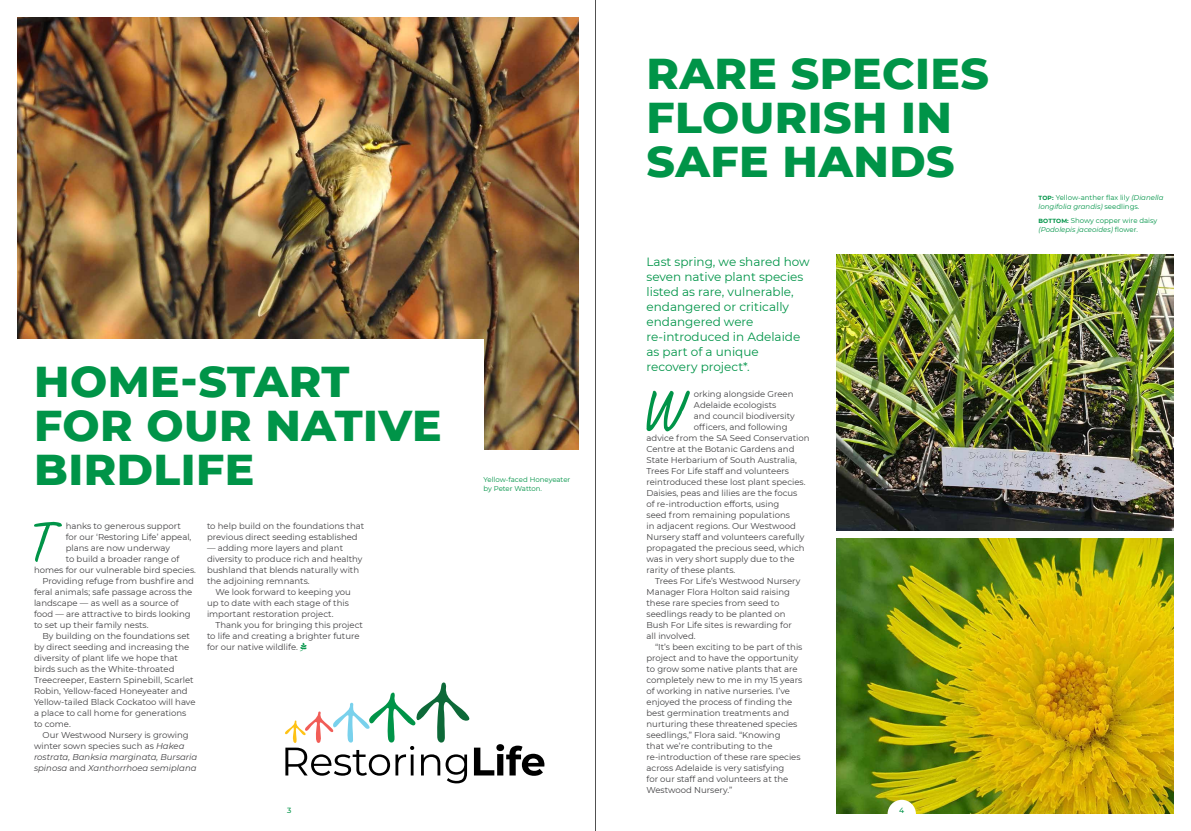
<style>
.page{position:relative;width:1191px;height:831px;background:#fff}
.page>*{position:absolute;margin:0;border:0;box-sizing:border-box;transform-origin:0 0}
.t1{font:59px "Caveat";color:#009448}
.t2{font:800 44px/44px "Montserrat";letter-spacing:.01em;color:#009448}
.t3{font:12px/15px "Montserrat";color:#009448}
.t4{font:8.5px/11px "Montserrat";color:#414042}
.t5{font:italic 8.5px "Montserrat";color:#414042}
.t6{font:500 7.5px "Montserrat";color:#009448}
.t7{font:7px/9px "Montserrat";color:#009448}
.s1{font-style:italic}
.s2{font-style:normal}
.s3{font-weight:700;font-size:6px}
</style>
<div class="page">
<img style="left:836px;top:538px;width:338px;height:276px">
<div style="left:887px;top:799px;width:29px;height:29px;background:#fff;border-radius:50%"></div>
<img style="left:17px;top:17px;width:561px;height:432px">
<svg style="left:285px;top:682px;width:259px;height:101px"></svg>
<div style="left:0;top:339px;width:483px;height:174px;background:#fff"></div>
<img style="left:836px;top:254px;width:338px;height:276px">
<hr style="left:595px;top:0;width:1px;height:831px;background:#000">
<h2 class="t2" style="left:34px;top:357px;width:409px">HOME-START<br>FOR OUR NATIVE<br>BIRDLIFE</h2>
<h1 class="t1" style="left:24px;top:502px;width:29px">T</h1>
<p class="t4" style="left:66px;top:520px;width:117px">hanks to generous support</p>
<p class="t4" style="left:207px;top:520px;width:159px">to help build on the foundations that previous direct seeding established</p>
<p class="t4" style="left:207px;top:542px;width:157px">— adding more layers and plant diversity to produce rich and healthy bushland that blends naturally with the adjoining remnants.</p>
<p class="t4" style="left:207px;top:586px;width:145px;text-indent:8px">We look forward to keeping you up to date with each stage of this important restoration project.</p>
<p class="t4" style="left:207px;top:619px;width:157px;text-indent:8px">Thank you for bringing this project to life and creating a brighter future for our native wildlife.</p>
<p class="t4" style="left:66px;top:531px;width:127px">for our ‘Restoring Life’ appeal,</p>
<p class="t4" style="left:66px;top:542px;width:106px">plans are now underway</p>
<p class="t4" style="left:66px;top:553px;width:115px">to build a broader range of</p>
<p class="t4" style="left:34px;top:564px;width:163px">homes for our vulnerable bird species.</p>
<p class="t4" style="left:43px;top:575px;width:153px">Providing refuge from bushfire and</p>
<p class="t4" style="left:34px;top:586px;width:160px">feral animals; safe passage across the</p>
<p class="t4" style="left:34px;top:597px;width:146px">landscape — as well as a source of</p>
<p class="t4" style="left:34px;top:608px;width:158px">food — are attractive to birds looking</p>
<p class="t4" style="left:34px;top:619px;width:116px">to set up their family nests.</p>
<p class="t4" style="left:43px;top:630px;width:149px">By building on the foundations set</p>
<p class="t4" style="left:34px;top:641px;width:157px">by direct seeding and increasing the</p>
<p class="t4" style="left:34px;top:652px;width:145px">diversity of plant life we hope that</p>
<p class="t4" style="left:34px;top:663px;width:142px">birds such as the White-throated</p>
<p class="t4" style="left:34px;top:674px;width:161px">Treecreeper, Eastern Spinebill, Scarlet</p>
<p class="t4" style="left:34px;top:685px;width:155px">Robin, Yellow-faced Honeyeater and</p>
<p class="t4" style="left:34px;top:696px;width:163px">Yellow-tailed Black Cockatoo will have</p>
<p class="t4" style="left:34px;top:707px;width:154px">a place to call home for generations</p>
<p class="t4" style="left:34px;top:718px;width:38px">to come.</p>
<p class="t4" style="left:43px;top:729px;width:148px">Our Westwood Nursery is growing</p>
<p class="t4" style="left:34px;top:740px;width:152px">winter sown species such as <span class="s1">Hakea</span></p>
<p class="t5" style="left:34px;top:751px;width:165px">rostrata, Banksia marginata, Bursaria</p>
<p class="t5" style="left:34px;top:762px;width:164px">spinosa <span class="s2">and</span> Xanthorrhoea semiplana</p>
<p class="t7" style="left:483px;top:474px;width:88px">Yellow-faced Honeyeater by Peter Watton.</p>
<h2 class="t2" style="left:646px;top:49px;width:344px">RARE SPECIES<br>FLOURISH IN<br>SAFE HANDS</h2>
<h3 class="t3" style="left:646px;top:254px;width:165px">Last spring, we shared how seven native plant species listed as rare, vulnerable, endangered or critically endangered were re-introduced in Adelaide as part of a unique recovery project*.</h3>
<h1 class="t1" style="left:638px;top:371px;width:44px">W</h1>
<p class="t4" style="left:694px;top:388px;width:101px">orking alongside Green</p>
<p class="t4" style="left:694px;top:399px;width:84px">Adelaide ecologists</p>
<p class="t4" style="left:694px;top:410px;width:102px">and council biodiversity</p>
<p class="t4" style="left:694px;top:421px;width:95px">officers, and following</p>
<p class="t4" style="left:646px;top:432px;width:164px">advice from the SA Seed Conservation</p>
<p class="t4" style="left:646px;top:443px;width:149px">Centre at the Botanic Gardens and</p>
<p class="t4" style="left:646px;top:454px;width:152px">State Herbarium of South Australia,</p>
<p class="t4" style="left:646px;top:465px;width:144px">Trees For Life staff and volunteers</p>
<p class="t4" style="left:646px;top:476px;width:160px">reintroduced these lost plant species.</p>
<p class="t4" style="left:646px;top:487px;width:152px">Daisies, peas and lilies are the focus</p>
<p class="t4" style="left:646px;top:498px;width:134px">of re-introduction efforts, using</p>
<p class="t4" style="left:646px;top:509px;width:145px">seed from remaining populations</p>
<p class="t4" style="left:646px;top:520px;width:151px">in adjacent regions. Our Westwood</p>
<p class="t4" style="left:646px;top:531px;width:159px">Nursery staff and volunteers carefully</p>
<p class="t4" style="left:646px;top:542px;width:159px">propagated the precious seed, which</p>
<p class="t4" style="left:646px;top:553px;width:150px">was in very short supply due to the</p>
<p class="t4" style="left:646px;top:564px;width:90px">rarity of these plants.</p>
<p class="t4" style="left:655px;top:575px;width:147px">Trees For Life’s Westwood Nursery</p>
<p class="t4" style="left:646px;top:586px;width:145px">Manager Flora Holton said raising</p>
<p class="t4" style="left:646px;top:597px;width:134px">these rare species from seed to</p>
<p class="t4" style="left:646px;top:608px;width:140px">seedlings ready to be planted on</p>
<p class="t4" style="left:646px;top:619px;width:147px">Bush For Life sites is rewarding for</p>
<p class="t4" style="left:646px;top:630px;width:51px">all involved.</p>
<p class="t4" style="left:655px;top:641px;width:149px">“It’s been exciting to be part of this</p>
<p class="t4" style="left:646px;top:652px;width:154px">project and to have the opportunity</p>
<p class="t4" style="left:646px;top:663px;width:153px">to grow some native plants that are</p>
<p class="t4" style="left:646px;top:674px;width:157px">completely new to me in my 15 years</p>
<p class="t4" style="left:646px;top:685px;width:145px">of working in native nurseries. I’ve</p>
<p class="t4" style="left:646px;top:696px;width:147px">enjoyed the process of finding the</p>
<p class="t4" style="left:646px;top:707px;width:144px">best germination treatments and</p>
<p class="t4" style="left:646px;top:718px;width:152px">nurturing these threatened species</p>
<p class="t4" style="left:646px;top:729px;width:136px">seedlings,” Flora said. “Knowing</p>
<p class="t4" style="left:646px;top:740px;width:127px">that we’re contributing to the</p>
<p class="t4" style="left:646px;top:751px;width:155px">re-introduction of these rare species</p>
<p class="t4" style="left:646px;top:762px;width:139px">across Adelaide is very satisfying</p>
<p class="t4" style="left:646px;top:773px;width:143px">for our staff and volunteers at the</p>
<p class="t4" style="left:646px;top:784px;width:87px">Westwood Nursery.”</p>
<p class="t6" style="left:287px;top:805px;width:6px">3</p>
<p class="t6" style="left:899px;top:805px;width:7px">4</p>
<p class="t7" style="left:1038px;top:192px;width:126px"><span class="s3">TOP:</span> Yellow-anther flax lily <span class="s1">(Dianella longifolia grandis)</span> seedlings.</p>
<p class="t7" style="left:1038px;top:216px;width:120px"><span class="s3">BOTTOM:</span> Showy copper wire daisy <span class="s1">(Podolepis jaceoides)</span> flower.</p>
</div>
